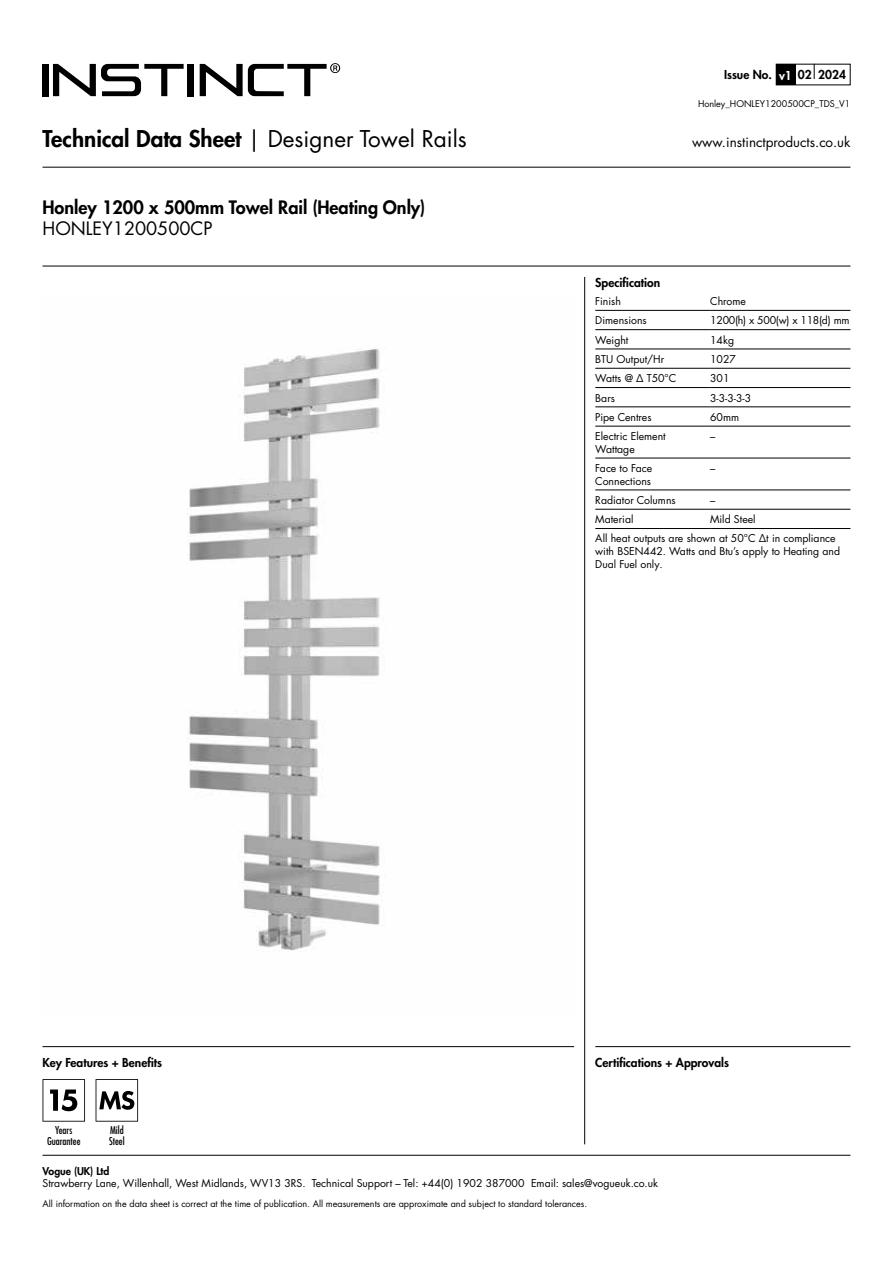
<style>
.page{position:relative;width:893px;height:1263px;background:#fff}
.page>*{position:absolute;margin:0;border:0;box-sizing:border-box;transform-origin:0 0}
.t1{font:22.5px "Futura LT Pro";color:#000}
.t2{font:800 18px "Futura LT Pro";color:#000}
.t3{font:18px "Futura LT Pro";color:#000}
.t4{font:13.5px "Futura LT Pro";color:#000}
.t5{font:800 12px "Futura LT Pro";color:#000}
.t6{font:10.5px/12.6px "Futura LT Pro";color:#000}
.t7{font:10.5px "Futura LT Pro";letter-spacing:-.02em;color:#000}
.t8{font:500 condensed 10.5px/10.5px "Futura LT Pro";color:#000;text-align:center}
.t9{font:800 10.5px "Futura LT Pro";color:#000}
.t10{font:9px "Futura LT Pro";color:#000}
.s1{color:#fff}
.s2{font-weight:800}
</style>
<div class="page">
<div style="left:43px;top:64px;width:6px;height:32px;background:#000"></div>
<div style="left:188px;top:64px;width:6px;height:32px;background:#000"></div>
<svg style="left:200px;top:63px;width:140px;height:33px"></svg>
<svg style="left:53px;top:64px;width:131px;height:32px"></svg>
<div style="left:776px;top:64px;width:19px;height:21px;background:#000"></div>
<svg style="left:814px;top:64px;width:1px;height:15px"></svg>
<hr style="left:43px;top:1155px;width:807px;height:1px;background:#000">
<hr style="left:43px;top:1046px;width:531px;height:1px;background:#000">
<hr style="left:595px;top:1046px;width:255px;height:1px;background:#000">
<hr style="left:43px;top:167px;width:807px;height:1px;background:#000">
<hr style="left:43px;top:266px;width:807px;height:1px;background:#000">
<hr style="left:584px;top:277px;width:1px;height:867px;background:#000">
<hr style="left:595px;top:310px;width:115px;height:1px;background:#000">
<hr style="left:710px;top:310px;width:140px;height:1px;background:#000">
<hr style="left:595px;top:329px;width:115px;height:1px;background:#000">
<hr style="left:710px;top:329px;width:140px;height:1px;background:#000">
<hr style="left:595px;top:349px;width:115px;height:1px;background:#000">
<hr style="left:710px;top:349px;width:140px;height:1px;background:#000">
<hr style="left:595px;top:368px;width:115px;height:1px;background:#000">
<hr style="left:710px;top:368px;width:140px;height:1px;background:#000">
<hr style="left:595px;top:387px;width:115px;height:1px;background:#000">
<hr style="left:710px;top:387px;width:140px;height:1px;background:#000">
<hr style="left:595px;top:407px;width:115px;height:1px;background:#000">
<hr style="left:710px;top:407px;width:140px;height:1px;background:#000">
<hr style="left:595px;top:426px;width:115px;height:1px;background:#000">
<hr style="left:710px;top:426px;width:140px;height:1px;background:#000">
<hr style="left:595px;top:458px;width:115px;height:1px;background:#000">
<hr style="left:710px;top:458px;width:140px;height:1px;background:#000">
<hr style="left:595px;top:490px;width:115px;height:1px;background:#000">
<hr style="left:710px;top:490px;width:140px;height:1px;background:#000">
<hr style="left:595px;top:509px;width:115px;height:1px;background:#000">
<hr style="left:710px;top:509px;width:140px;height:1px;background:#000">
<hr style="left:595px;top:528px;width:115px;height:1px;background:#000">
<hr style="left:710px;top:528px;width:140px;height:1px;background:#000">
<svg style="left:96px;top:1079px;width:42px;height:42px"></svg>
<svg style="left:43px;top:1079px;width:42px;height:42px"></svg>
<img style="left:187px;top:347px;width:193px;height:604px">
<p class="t5" style="left:724px;top:66px;width:123px">Issue No. <span class="s1">v1</span> 02 2024</p>
<p class="t10" style="left:698px;top:98px;width:154px">Honley_HONLEY1200500CP_TDS_V1</p>
<h1 class="t1" style="left:43px;top:123px;width:426px"><span class="s2">Technical Data Sheet</span> | Designer Towel Rails</h1>
<p class="t4" style="left:692px;top:132px;width:160px">www.instinctproducts.co.uk</p>
<h2 class="t2" style="left:43px;top:193px;width:384px">Honley 1200 x 500mm Towel Rail (Heating Only)</h2>
<h2 class="t3" style="left:43px;top:216px;width:171px">HONLEY1200500CP</h2>
<p class="t5" style="left:595px;top:273px;width:66px">Specification</p>
<p class="t6" style="left:595px;top:295px;width:27px">Finish</p>
<p class="t6" style="left:710px;top:295px;width:37px">Chrome</p>
<p class="t6" style="left:595px;top:314px;width:53px">Dimensions</p>
<p class="t7" style="left:710px;top:313px;width:141px">1200(h) x 500(w) x 118(d) mm</p>
<p class="t6" style="left:595px;top:333px;width:35px">Weight</p>
<p class="t6" style="left:710px;top:333px;width:25px">14kg</p>
<p class="t6" style="left:595px;top:353px;width:70px">BTU Output/Hr</p>
<p class="t6" style="left:710px;top:353px;width:27px">1027</p>
<p class="t6" style="left:595px;top:372px;width:83px">Watts @ Δ T50°C</p>
<p class="t6" style="left:710px;top:372px;width:21px">301</p>
<p class="t6" style="left:595px;top:391px;width:21px">Bars</p>
<p class="t6" style="left:710px;top:391px;width:43px">3-3-3-3-3</p>
<p class="t6" style="left:595px;top:410px;width:58px">Pipe Centres</p>
<p class="t6" style="left:710px;top:410px;width:31px">60mm</p>
<p class="t6" style="left:595px;top:430px;width:72px">Electric Element<br>Wattage</p>
<p class="t6" style="left:710px;top:430px;width:7px">–</p>
<p class="t6" style="left:595px;top:462px;width:58px">Face to Face<br>Connections</p>
<p class="t6" style="left:710px;top:462px;width:7px">–</p>
<p class="t6" style="left:595px;top:494px;width:82px">Radiator Columns</p>
<p class="t6" style="left:710px;top:494px;width:7px">–</p>
<p class="t6" style="left:595px;top:513px;width:40px">Material</p>
<p class="t6" style="left:595px;top:509px;width:242px;line-height:19.4px;text-indent:115px">Mild Steel<br>All heat outputs are shown at 50°C Δt in compliance</p>
<p class="t6" style="left:595px;top:545px;width:246px">with BSEN442. Watts and Btu’s apply to Heating and<br>Dual Fuel only.</p>
<p class="t5" style="left:43px;top:1053px;width:121px">Key Features + Benefits</p>
<p class="t5" style="left:595px;top:1053px;width:135px">Certifications + Approvals</p>
<p class="t8" style="left:47px;top:1125px;width:35px">Years<br>Guarantee</p>
<p class="t8" style="left:109px;top:1125px;width:17px;text-align:left">Mild<br>Steel</p>
<p class="t9" style="left:43px;top:1163px;width:68px">Vogue (UK) Ltd</p>
<p class="t6" style="left:43px;top:1177px;width:617px">Strawberry Lane, Willenhall, West Midlands, WV13 3RS. Technical Support – Tel: +44(0) 1902 387000 Email: sales@vogueuk.co.uk</p>
<p class="t10" style="left:43px;top:1197px;width:546px">All information on the data sheet is correct at the time of publication. All measurements are approximate and subject to standard tolerances.</p>
</div>
